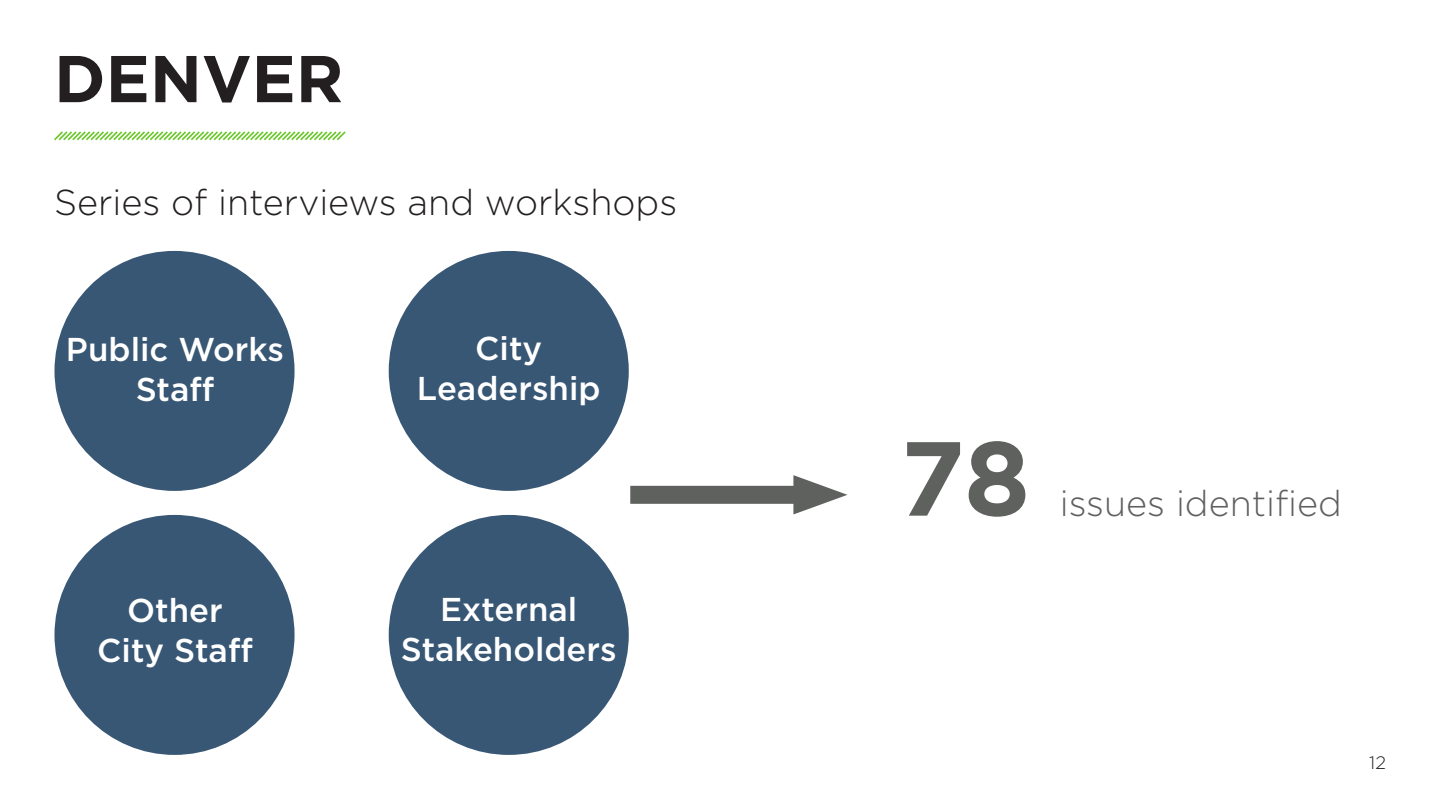
<style>
.page{position:relative;width:1440px;height:810px;background:#fff}
.page>*{position:absolute;margin:0;border:0;box-sizing:border-box;transform-origin:0 0}
.t1{font:700 105px "Gotham";color:#5e615e}
.t2{font:700 66px "Gotham";color:#231f20}
.t3{font:300 36px "Gotham";color:#231f20}
.t4{font:300 36px "Gotham";color:#5e615e}
.t5{font:500 33px "Gotham";color:#fff}
.t6{font:300 18px "Gotham";color:#231f20}
</style>
<div class="page">
<svg style="left:54px;top:131px;width:292px;height:10px"></svg>
<div style="left:54px;top:251px;width:240px;height:240px;background:#385775;border-radius:50%"></div>
<div style="left:54px;top:515px;width:240px;height:240px;background:#385775;border-radius:50%"></div>
<div style="left:389px;top:251px;width:240px;height:240px;background:#385775;border-radius:50%"></div>
<div style="left:389px;top:515px;width:240px;height:240px;background:#385775;border-radius:50%"></div>
<div style="left:630px;top:486px;width:185px;height:18px;background:#5e615e"></div>
<svg style="left:793px;top:475px;width:54px;height:39px"></svg>
<p class="t2" style="left:54px;top:41px;width:291px">DENVER</p>
<p class="t3" style="left:54px;top:183px;width:625px">Series of interviews and workshops</p>
<p class="t5" style="left:66px;top:331px;width:220px">Public Works</p>
<p class="t5" style="left:136px;top:371px;width:80px">Staff</p>
<p class="t5" style="left:127px;top:592px;width:97px">Other</p>
<p class="t5" style="left:97px;top:632px;width:157px">City Staff</p>
<p class="t5" style="left:475px;top:330px;width:68px">City</p>
<p class="t5" style="left:417px;top:369px;width:185px">Leadership</p>
<p class="t5" style="left:440px;top:591px;width:139px">External</p>
<p class="t5" style="left:401px;top:630px;width:217px">Stakeholders</p>
<p class="t1" style="left:900px;top:418px;width:132px">78</p>
<p class="t4" style="left:1060px;top:483px;width:284px">issues identified</p>
<p class="t6" style="left:1369px;top:753px;width:18px">12</p>
</div>
